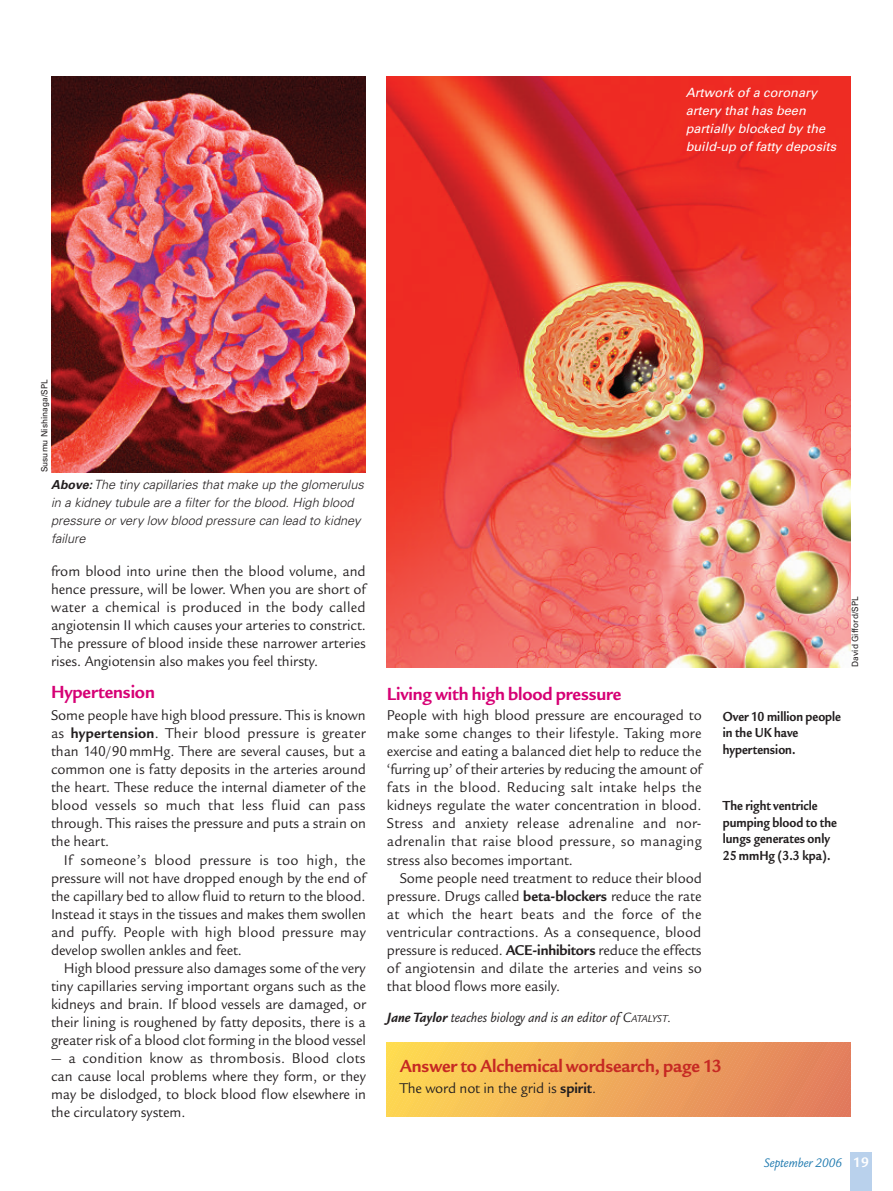
<style>
.page{position:relative;width:893px;height:1191px;background:#fff}
.page>*{position:absolute;margin:0;border:0;box-sizing:border-box;transform-origin:0 0}
.t1{font:700 19.2px "Legacy San ITC";letter-spacing:-.005em;color:#d60175;scale:.96 1}
.t2{font:700 19.2px "Legacy San ITC";letter-spacing:-.005em;color:#c62923;scale:.96 1}
.t3{font:15.3px/18px "Legacy San ITC";letter-spacing:-.005em;color:#231f20;text-align:justify;scale:.95 1}
.t4{font:italic 14.7px "Legacy San ITC";letter-spacing:.005em;color:#231f20;scale:.95 1}
.t5{font:700 14.25px/16.5px "Legacy San ITC";color:#231f20;scale:.88 1}
.t6{font:italic 13.5px "Legacy San ITC";letter-spacing:-.005em;color:#217bb0;scale:.95 1}
.t7{font:italic 300 12.75px/18px "Univers";color:#231f20}
.t8{font:italic 12.75px/18px "Univers";color:#fff}
.t9{font:8.7px "Univers";letter-spacing:.005em;color:#231f20;scale:.96 1}
.s1{font-weight:700;font-size:12.3px}
.s2{font-weight:700}
.s3{font-size:10.95px}
.s4{font-weight:700;font-style:normal;font-size:15px;color:#fff}
</style>
<div class="page">
<div style="left:850px;top:1152px;width:22px;height:39px;background:#b9d1ec"></div>
<svg style="left:387px;top:1043px;width:463px;height:73px;background:#efaa5a"></svg>
<img style="left:51px;top:77px;width:315px;height:395px">
<img style="left:387px;top:77px;width:463px;height:590px">
<p class="t8" style="left:686px;top:85px;width:152px">Artwork of a coronary artery that has been partially blocked by the build-up of fatty deposits</p>
<p class="t9" style="left:41px;top:472px;width:98px;rotate:-90deg">Susumu Nishinaga/SPL</p>
<p class="t7" style="left:51px;top:476px;width:314px"><span class="s1">Above:</span> The tiny capillaries that make up the glomerulus in a kidney tubule are a filter for the blood. High blood pressure or very low blood pressure can lead to kidney failure</p>
<p class="t3" style="left:51px;top:562px;width:333px">from blood into urine then the blood volume, and hence pressure, will be lower. When you are short of water a chemical is produced in the body called angiotensin II which causes your arteries to constrict.<br>The pressure of blood inside these narrower arteries rises. Angiotensin also makes you feel thirsty.</p>
<p class="t1" style="left:51px;top:680px;width:110px">Hypertension</p>
<p class="t3" style="left:51px;top:706px;width:333px">Some people have high blood pressure. This is known as <span class="s2">hypertension</span>. Their blood pressure is greater than 140/90 mmHg. There are several causes, but a common one is fatty deposits in the arteries around the heart. These reduce the internal diameter of the blood vessels so much that less fluid can pass through. This raises the pressure and puts a strain on the heart.</p>
<p class="t3" style="left:51px;top:850px;width:333px;text-indent:13px">If someone’s blood pressure is too high, the pressure will not have dropped enough by the end of the capillary bed to allow fluid to return to the blood.<br>Instead it stays in the tissues and makes them swollen and puffy. People with high blood pressure may develop swollen ankles and feet.</p>
<p class="t3" style="left:51px;top:958px;width:333px;text-indent:13px">High blood pressure also damages some of the very tiny capillaries serving important organs such as the kidneys and brain. If blood vessels are damaged, or their lining is roughened by fatty deposits, there is a greater risk of a blood clot forming in the blood vessel</p>
<p class="t3" style="left:51px;top:1048px;width:333px">— a condition know as thrombosis. Blood clots can cause local problems where they form, or they may be dislodged, to block blood flow elsewhere in the circulatory system.</p>
<p class="t1" style="left:387px;top:681px;width:246px">Living with high blood pressure</p>
<p class="t3" style="left:387px;top:706px;width:333px">People with high blood pressure are encouraged to make some changes to their lifestyle. Taking more exercise and eating a balanced diet help to reduce the ‘furring up’ of their arteries by reducing the amount of fats in the blood. Reducing salt intake helps the kidneys regulate the water concentration in blood.<br>Stress and anxiety release adrenaline and nor&shy;adrenalin that raise blood pressure, so managing stress also becomes important.</p>
<p class="t3" style="left:387px;top:868px;width:333px;text-indent:13px">Some people need treatment to reduce their blood pressure. Drugs called <span class="s2">beta-blockers</span> reduce the rate at which the heart beats and the force of the ventricular contractions. As a consequence, blood pressure is reduced. <span class="s2">ACE-inhibitors</span> reduce the effects of angiotensin and dilate the arteries and veins so that blood flows more easily.</p>
<p class="t4" style="left:387px;top:1008px;width:301px"><span class="s2">Jane Taylor</span> teaches biology and is an editor of C<span class="s3">ATALYST</span>.</p>
<p class="t9" style="left:852px;top:667px;width:75px;rotate:-90deg">David Gifford/SPL</p>
<p class="t5" style="left:723px;top:707px;width:136px">Over 10 million people in the UK have hypertension.</p>
<p class="t5" style="left:723px;top:797px;width:131px">The right ventricle pumping blood to the lungs generates only<br>25 mmHg (3.3 kpa).</p>
<p class="t2" style="left:400px;top:1053px;width:337px">Answer to Alchemical wordsearch, page 13</p>
<p class="t3" style="left:400px;top:1078px;width:208px">The word not in the grid is <span class="s2">spirit</span>.</p>
<p class="t6" style="left:764px;top:1154px;width:112px">September 2006 <span class="s4">19</span></p>
</div>
